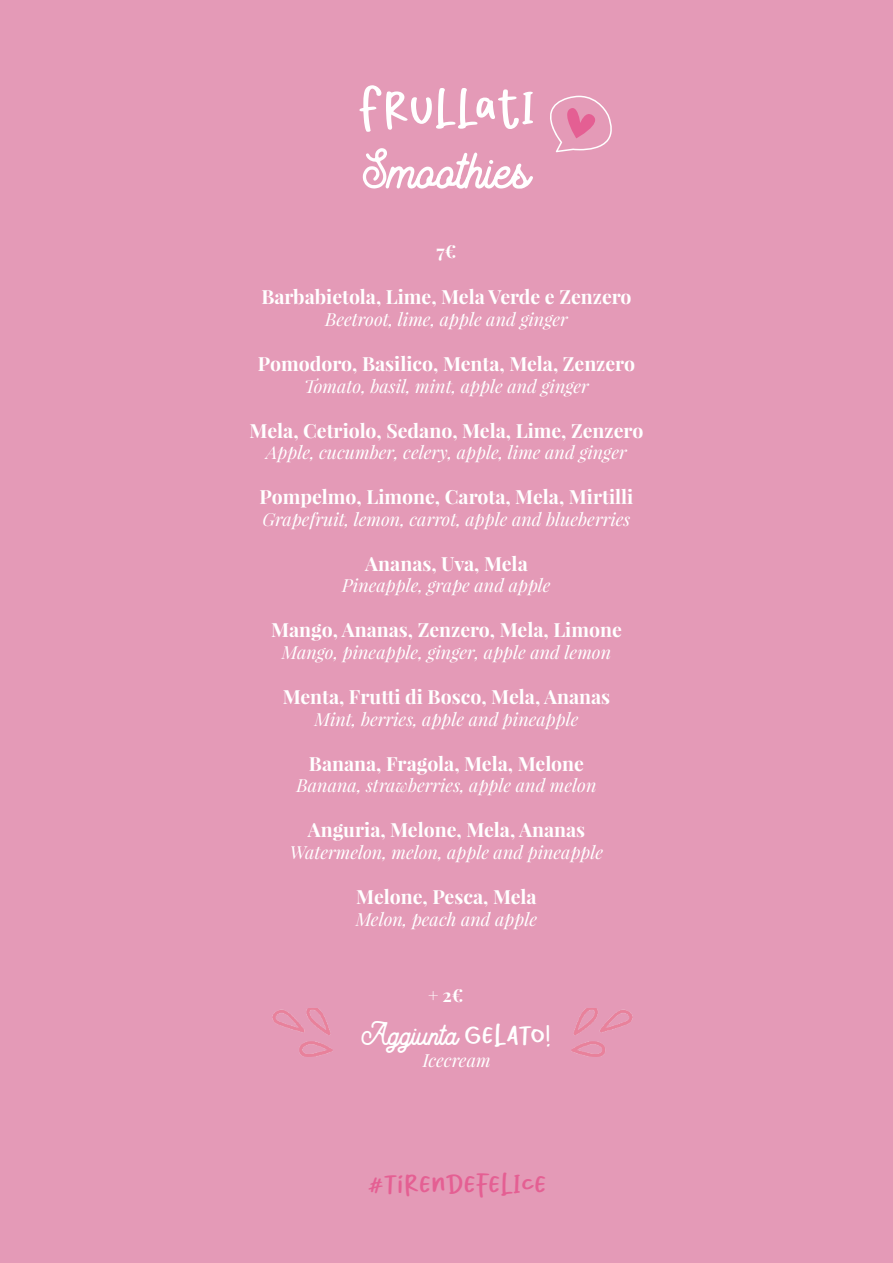
<style>
.page{position:relative;width:893px;height:1263px;background:#e49ab7}
.page>*{position:absolute;margin:0;border:0;box-sizing:border-box;transform-origin:0 0}
.t1{font:52.5px "Stormline Demo";color:#fff}
.t2{font:52.5px "Belovia";color:#fff}
.t3{font:30px "Stormline Demo";color:#fff}
.t4{font:30px "Belovia";color:#e45f93}
.t5{font:700 19.5px "Playfair Display";color:#fff}
.t6{font:italic 18px "Playfair Display";color:#fff}
.t7{font:700 18px "Playfair Display";color:#fff}
.s1{font-family:"Belovia"}
</style>
<div class="page">
<svg style="left:550px;top:96px;width:62px;height:56px"></svg>
<img style="left:272px;top:1008px;width:60px;height:48px">
<img style="left:572px;top:1008px;width:60px;height:48px">
<p class="t2" style="left:358px;top:75px;width:178px">Frullati</p>
<p class="t1" style="left:363px;top:136px;width:169px">Smoothies</p>
<p class="t7" style="left:437px;top:239px;width:21px">7€</p>
<p class="t5" style="left:261px;top:285px;width:372px">Barbabietola, Lime, Mela Verde e Zenzero</p>
<p class="t6" style="left:325px;top:307px;width:244px">Beetroot, lime, apple and ginger</p>
<p class="t5" style="left:258px;top:351px;width:379px">Pomodoro, Basilico, Menta, Mela, Zenzero</p>
<p class="t6" style="left:304px;top:374px;width:286px">Tomato, basil, mint, apple and ginger</p>
<p class="t5" style="left:250px;top:418px;width:395px">Mela, Cetriolo, Sedano, Mela, Lime, Zenzero</p>
<p class="t6" style="left:266px;top:440px;width:362px">Apple, cucumber, celery, apple, lime and ginger</p>
<p class="t5" style="left:259px;top:485px;width:375px">Pompelmo, Limone, Carota, Mela, Mirtilli</p>
<p class="t6" style="left:263px;top:507px;width:369px">Grapefruit, lemon, carrot, apple and blueberries</p>
<p class="t5" style="left:365px;top:551px;width:164px">Ananas, Uva, Mela</p>
<p class="t6" style="left:342px;top:574px;width:210px">Pineapple, grape and apple</p>
<p class="t5" style="left:271px;top:618px;width:352px">Mango, Ananas, Zenzero, Mela, Limone</p>
<p class="t6" style="left:282px;top:640px;width:331px">Mango, pineapple, ginger, apple and lemon</p>
<p class="t5" style="left:283px;top:684px;width:329px">Menta, Frutti di Bosco, Mela, Ananas</p>
<p class="t6" style="left:315px;top:707px;width:265px">Mint, berries, apple and pineapple</p>
<p class="t5" style="left:309px;top:751px;width:277px">Banana, Fragola, Mela, Melone</p>
<p class="t6" style="left:296px;top:773px;width:301px">Banana, strawberries, apple and melon</p>
<p class="t5" style="left:308px;top:818px;width:279px">Anguria, Melone, Mela, Ananas</p>
<p class="t6" style="left:290px;top:840px;width:315px">Watermelon, melon, apple and pineapple</p>
<p class="t5" style="left:356px;top:884px;width:182px">Melone, Pesca, Mela</p>
<p class="t6" style="left:356px;top:907px;width:183px">Melon, peach and apple</p>
<p class="t7" style="left:428px;top:984px;width:37px">+ 2€</p>
<p class="t3" style="left:362px;top:1015px;width:191px">Aggiunta <span class="s1">gelATO!</span></p>
<p class="t6" style="left:423px;top:1048px;width:69px">Icecream</p>
<p class="t4" style="left:368px;top:1165px;width:180px">#TIrendefelice</p>
</div>
